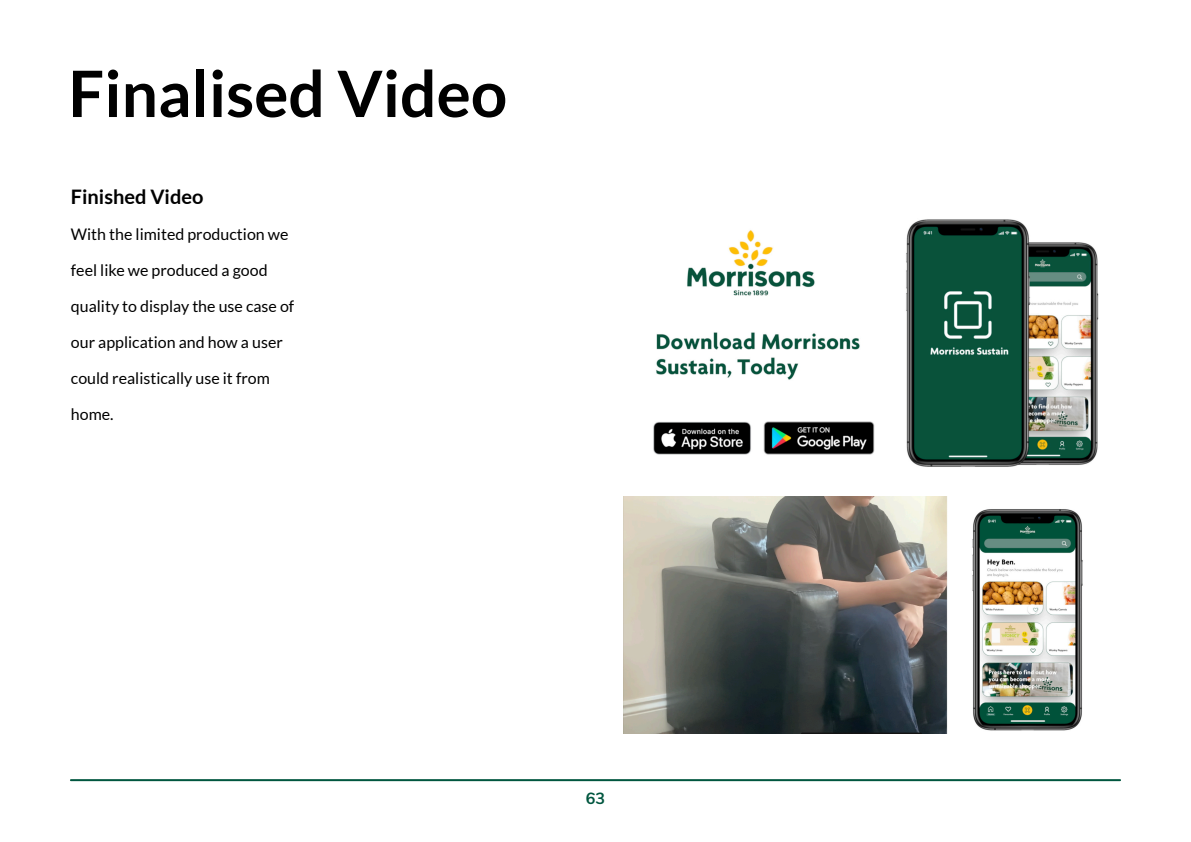
<style>
.page{position:relative;width:1191px;height:842px;background:#fff}
.page>*{position:absolute;margin:0;border:0;box-sizing:border-box;transform-origin:0 0}
.t1{font:700 64px "Lato";color:#000}
.t2{font:700 20px "Lato";color:#000}
.t3{font:700 16.2px "Nunito";color:#00563f}
.t4{font:16px "Lato";color:#000}
</style>
<div class="page">
<hr style="left:71px;top:779px;width:1049px;height:2px;background:#00563f">
<img style="left:653px;top:219px;width:446px;height:248px">
<img style="left:623px;top:497px;width:460px;height:237px">
<h1 class="t1" style="left:68px;top:65px;width:440px">Finalised Video</h1>
<p class="t2" style="left:71px;top:187px;width:134px">Finished Video</p>
<p class="t4" style="left:71px;top:227px;width:219px">With the limited production we</p>
<p class="t4" style="left:71px;top:263px;width:198px">feel like we produced a good</p>
<p class="t4" style="left:71px;top:299px;width:225px">quality to display the use case of</p>
<p class="t4" style="left:71px;top:335px;width:213px">our application and how a user</p>
<p class="t4" style="left:71px;top:371px;width:200px">could realistically use it from</p>
<p class="t4" style="left:71px;top:407px;width:44px">home.</p>
<p class="t3" style="left:586px;top:788px;width:21px">63</p>
</div>
